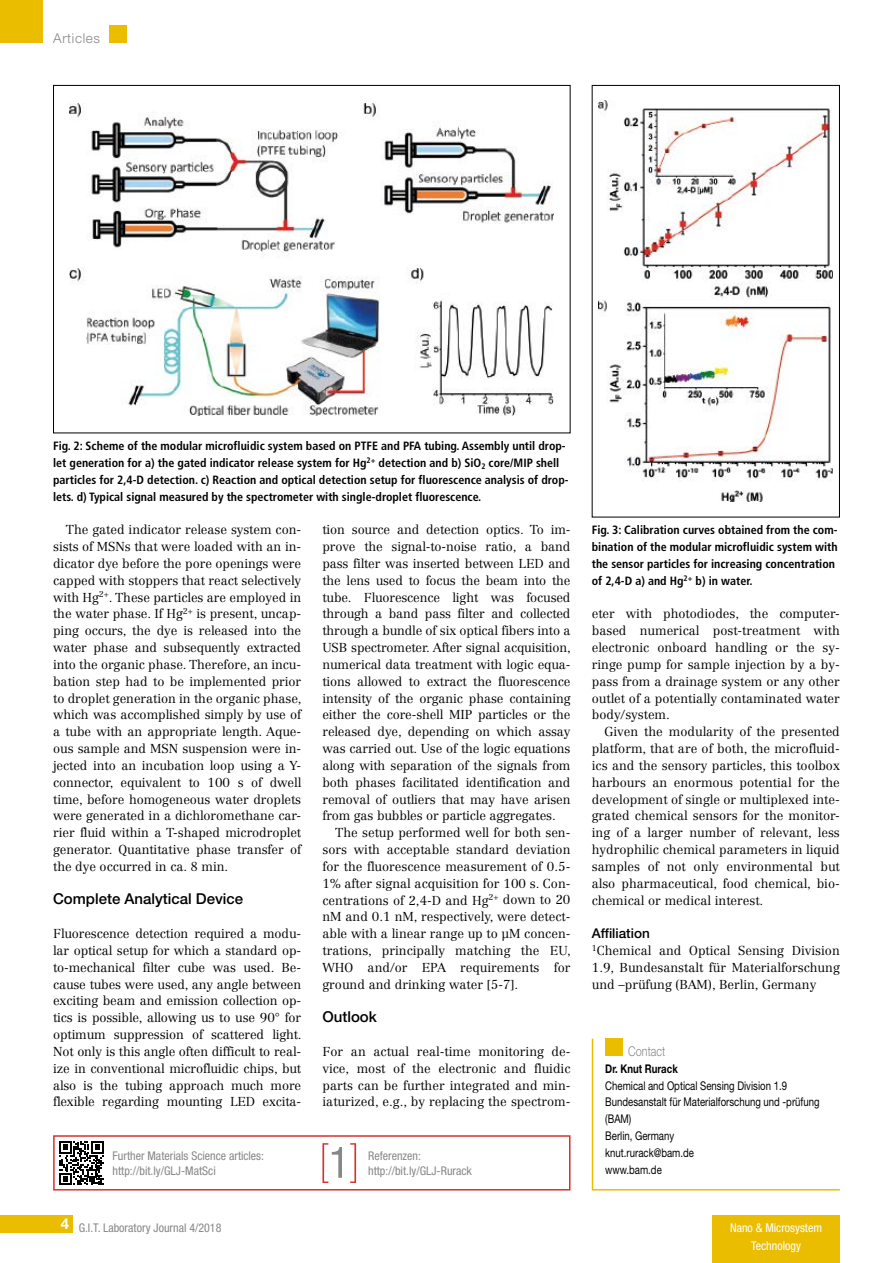
<style>
.page{position:relative;width:893px;height:1263px;background:#fff}
.page>*{position:absolute;margin:0;border:0;box-sizing:border-box;transform-origin:0 0}
.t1{font:500 15px "Helvetica Neue LT Std";color:#000}
.t2{font:700 15px "Helvetica Neue LT Std";color:#fff}
.t3{font:500 13.5px "Helvetica Neue LT Std";color:#000}
.t4{font:300 13.5px "Helvetica Neue LT Std";letter-spacing:.05em;color:#878787}
.t5{font:300 13.5px "Helvetica Neue LT Std";color:#878787;scale:.8 1}
.t6{font:300 12.75px/16.8px "Centennial LT Std";color:#000;text-align:justify}
.t7{font:700 condensed 12px/16.8px "Frutiger LT Std";color:#000}
.t8{font:12px/16.8px "Helvetica Neue LT Std";color:#000;scale:.8 1}
.t9{font:condensed 12px/15px "Helvetica Neue LT Std";color:#878787}
.t10{font:condensed 12px/18px "Helvetica Neue LT Std";color:#fff;text-align:center}
.t11{font:700 12px "Helvetica Neue LT Std";color:#000;scale:.8 1}
</style>
<div class="page">
<hr style="left:592px;top:1039px;width:1px;height:150px;background:#ebbd00">
<hr style="left:592px;top:1189px;width:248px;height:1px;background:#ebbd00">
<div style="left:605px;top:1039px;width:17px;height:17px;background:#ebbd00"></div>
<div style="left:53px;top:1135px;width:517px;height:55px;border:2px solid #d5312d"></div>
<svg style="left:103px;top:1141px;width:1px;height:44px"></svg>
<svg style="left:59px;top:1141px;width:44px;height:44px"></svg>
<svg style="left:350px;top:1143px;width:6px;height:40px"></svg>
<svg style="left:322px;top:1143px;width:20px;height:40px"></svg>
<img style="left:70px;top:103px;width:484px;height:312px">
<img style="left:599px;top:101px;width:234px;height:401px">
<div style="left:592px;top:85px;width:248px;height:432px;border:1px solid #000"></div>
<div style="left:0;top:1215px;width:72px;height:17px;background:#ebbd00"></div>
<div style="left:712px;top:1215px;width:128px;height:48px;background:#ebbd00"></div>
<div style="left:110px;top:26px;width:17px;height:17px;background:#ebbd00"></div>
<div style="left:0;top:0;width:43px;height:43px;background:#ebbd00"></div>
<p class="t4" style="left:53px;top:29px;width:48px">Articles</p>
<p class="t7" style="left:53px;top:438px;width:517px">Fig. 2: Scheme of the modular microfluidic system based on PTFE and PFA tubing. Assembly until drop&shy;let generation for a) the gated indicator release system for Hg<sup>2+</sup> detection and b) SiO<sub>2</sub> core/MIP shell particles for 2,4-D detection. c) Reaction and optical detection setup for fluorescence analysis of drop&shy;lets. d) Typical signal measured by the spectrometer with single-droplet fluorescence.</p>
<p class="t6" style="left:53px;top:521px;width:250px;text-indent:13px">The gated indicator release system con&shy;sists of MSNs that were loaded with an in&shy;dicator dye before the pore openings were capped with stoppers that react selectively with Hg<sup>2+</sup>. These particles are employed in the water phase. If Hg<sup>2+</sup> is present, uncap&shy;ping occurs, the dye is released into the water phase and subsequently extracted into the organic phase. Therefore, an incu&shy;bation step had to be implemented prior to droplet generation in the organic phase, which was accomplished simply by use of a tube with an appropriate length. Aque&shy;ous sample and MSN suspension were in&shy;jected into an incubation loop using a Y&shy;connector, equivalent to 100 s of dwell time, before homogeneous water droplets were generated in a dichloromethane car&shy;rier fluid within a T-shaped microdroplet generator. Quantitative phase transfer of the dye occurred in ca. 8 min.</p>
<p class="t1" style="left:53px;top:890px;width:192px">Complete Analytical Device</p>
<p class="t6" style="left:53px;top:925px;width:250px">Fluorescence detection required a modu&shy;lar optical setup for which a standard op&shy;to-mechanical filter cube was used. Be&shy;cause tubes were used, any angle between exciting beam and emission collection op&shy;tics is possible, allowing us to use 90° for optimum suppression of scattered light.<br>Not only is this angle often difficult to real&shy;ize in conventional microfluidic chips, but also is the tubing approach much more flexible regarding mounting LED excita-</p>
<p class="t6" style="left:322px;top:521px;width:250px">tion source and detection optics. To im&shy;prove the signal-to-noise ratio, a band pass filter was inserted between LED and the lens used to focus the beam into the tube. Fluorescence light was focused through a band pass filter and collected through a bundle of six optical fibers into a USB spectrometer. After signal acquisition, numerical data treatment with logic equa&shy;tions allowed to extract the fluorescence intensity of the organic phase containing either the core-shell MIP particles or the released dye, depending on which assay was carried out. Use of the logic equations along with separation of the signals from both phases facilitated identification and removal of outliers that may have arisen from gas bubbles or particle aggregates.</p>
<p class="t6" style="left:322px;top:824px;width:250px;text-indent:13px">The setup performed well for both sen&shy;sors with acceptable standard deviation for the fluorescence measurement of 0.5- 1% after signal acquisition for 100 s. Con&shy;centrations of 2,4-D and Hg<sup>2+</sup> down to 20 nM and 0.1 nM, respectively, were detect&shy;able with a linear range up to µM concen&shy;trations, principally matching the EU, WHO and/or EPA requirements for ground and drinking water [5-7].</p>
<p class="t1" style="left:322px;top:1008px;width:56px">Outlook</p>
<p class="t6" style="left:322px;top:1043px;width:250px">For an actual real-time monitoring de&shy;vice, most of the electronic and fluidic parts can be further integrated and min&shy;iaturized, e.g., by replacing the spectrom-</p>
<p class="t9" style="left:113px;top:1148px;width:153px">Further Materials Science articles: http://bit.ly/GLJ-MatSci</p>
<p class="t9" style="left:368px;top:1148px;width:105px">Referenzen: http://bit.ly/GLJ-Rurack</p>
<p class="t2" style="left:61px;top:1214px;width:10px">4</p>
<p class="t9" style="left:79px;top:1220px;width:144px">G.I.T. Laboratory Journal 4/2018</p>
<p class="t7" style="left:592px;top:522px;width:247px">Fig. 3: Calibration curves obtained from the com&shy;bination of the modular microfluidic system with the sensor particles for increasing concentration of 2,4-D a) and Hg<sup>2+</sup> b) in water.</p>
<p class="t6" style="left:592px;top:606px;width:250px">eter with photodiodes, the computer&shy;based numerical post-treatment with electronic onboard handling or the sy&shy;ringe pump for sample injection by a by&shy;pass from a drainage system or any other outlet of a potentially contaminated water body/system.</p>
<p class="t6" style="left:592px;top:723px;width:250px;text-indent:13px">Given the modularity of the presented platform, that are of both, the microfluid&shy;ics and the sensory particles, this toolbox harbours an enormous potential for the development of single or multiplexed inte&shy;grated chemical sensors for the monitor&shy;ing of a larger number of relevant, less hydrophilic chemical parameters in liquid samples of not only environmental but also pharmaceutical, food chemical, bio&shy;chemical or medical interest.</p>
<p class="t3" style="left:592px;top:925px;width:60px">Affiliation</p>
<p class="t6" style="left:592px;top:942px;width:250px"><sup>1</sup>Chemical and Optical Sensing Division 1.9, Bundesanstalt für Materialforschung und –prüfung (BAM), Berlin, Germany</p>
<p class="t5" style="left:628px;top:1043px;width:48px">Contact</p>
<p class="t11" style="left:605px;top:1061px;width:92px">Dr. Knut Rurack</p>
<p class="t8" style="left:605px;top:1077px;width:269px">Chemical and Optical Sensing Division 1.9<br>Bundesanstalt für Materialforschung und -prüfung (BAM)<br>Berlin, Germany<br>knut.rurack@bam.de<br>www.bam.de</p>
<p class="t10" style="left:730px;top:1219px;width:93px">Nano &amp; Microsystem<br>Technology</p>
</div>
